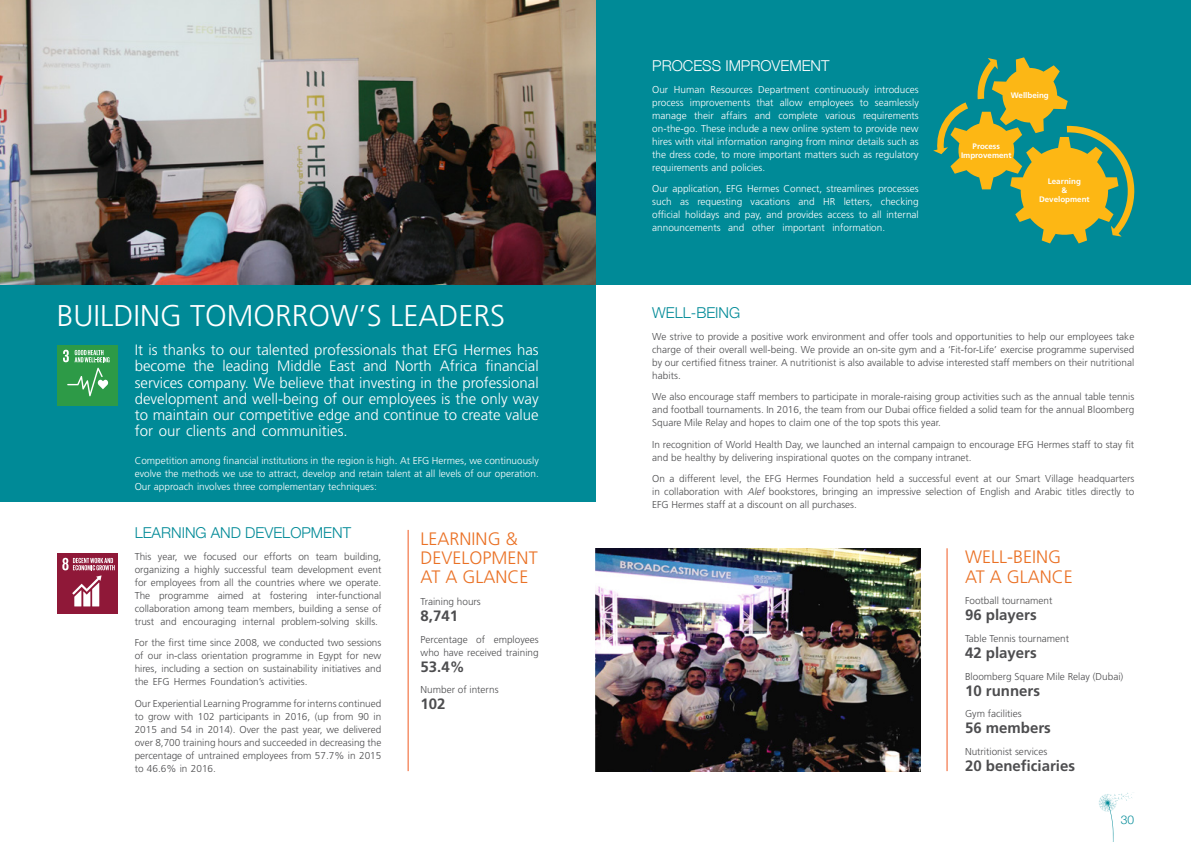
<style>
.page{position:relative;width:1191px;height:842px;background:#fff}
.page>*{position:absolute;margin:0;border:0;box-sizing:border-box;transform-origin:0 0}
.t1{font:300 30px "Frutiger LT Std";color:#fff}
.t2{font:300 18px/19.4px "Frutiger LT Std";color:#ea7125}
.t3{font:300 15px/16.2px "Frutiger LT Std";color:#fff;text-align:justify}
.t4{font:700 15px "Frutiger LT Std";color:#4d4d4f}
.t5{font:300 15px "Helvetica Neue";color:#008a97}
.t6{font:300 15px "Helvetica Neue";color:#fff}
.t7{font:300 12px "Helvetica Neue";color:#008a97}
.t8{font:300 10px/13px "Frutiger LT Std";color:#4d4d4f;text-align:justify}
.t9{font:300 10px/13px "Frutiger LT Std";color:#fff;text-align:justify}
.t10{font:700 8px/9px "Frutiger LT Std";color:#fff;text-align:center}
.s1{font-style:italic}
</style>
<div class="page">
<img style="left:595px;top:548px;width:325px;height:223px">
<div style="left:0;top:283px;width:595px;height:219px;background:#008a97"></div>
<div style="left:595px;top:0;width:596px;height:285px;background:#008a97"></div>
<img style="left:0;top:0;width:595px;height:285px">
<div style="left:57px;top:345px;width:61px;height:61px;background:#2d9a47"></div>
<svg style="left:67px;top:368px;width:41px;height:28px"></svg>
<svg style="left:63px;top:350px;width:6px;height:12px"></svg>
<svg style="left:75px;top:350px;width:35px;height:12px"></svg>
<svg style="left:933px;top:57px;width:201px;height:186px"></svg>
<div style="left:57px;top:553px;width:61px;height:61px;background:#8f1838"></div>
<svg style="left:62px;top:558px;width:53px;height:48px"></svg>
<hr style="left:946px;top:548px;width:1px;height:223px;background:#f15a22">
<hr style="left:407px;top:530px;width:1px;height:241px;background:#f15a22">
<svg style="left:1099px;top:792px;width:35px;height:50px"></svg>
<h1 class="t1" style="left:57px;top:299px;width:450px">BUILDING TOMORROW’S LEADERS</h1>
<p class="t3" style="left:135px;top:342px;width:405px">It is thanks to our talented professionals that EFG Hermes has become the leading Middle East and North Africa financial services company. We believe that investing in the professional development and well-being of our employees is the only way to maintain our competitive edge and continue to create value for our clients and communities.</p>
<p class="t9" style="left:135px;top:455px;width:405px">Competition among financial institutions in the region is high. At EFG Hermes, we continuously evolve the methods we use to attract, develop and retain talent at all levels of our operation.<br>Our approach involves three complementary techniques:</p>
<h3 class="t5" style="left:135px;top:521px;width:218px">LEARNING AND DEVELOPMENT</h3>
<p class="t8" style="left:135px;top:550px;width:248px">This year, we focused our efforts on team building, organizing a highly successful team development event for employees from all the countries where we operate.<br>The programme aimed at fostering inter-functional collaboration among team members, building a sense of trust and encouraging internal problem-solving skills.</p>
<p class="t8" style="left:135px;top:636px;width:248px">For the first time since 2008, we conducted two sessions of our in-class orientation programme in Egypt for new hires, including a section on sustainability initiatives and the EFG Hermes Foundation’s activities.</p>
<p class="t8" style="left:135px;top:697px;width:248px">Our Experiential Learning Programme for interns continued to grow with 102 participants in 2016, (up from 90 in 2015 and 54 in 2014). Over the past year, we delivered over 8,700 training hours and succeeded in decreasing the percentage of untrained employees from 57.7% in 2015 to 46.6% in 2016.</p>
<h2 class="t2" style="left:420px;top:529px;width:118px">LEARNING &amp;<br>DEVELOPMENT<br>AT A GLANCE</h2>
<p class="t8" style="left:420px;top:595px;width:62px">Training hours</p>
<h3 class="t4" style="left:420px;top:607px;width:39px">8,741</h3>
<p class="t8" style="left:420px;top:633px;width:120px">Percentage of employees who have received training</p>
<h3 class="t4" style="left:420px;top:658px;width:46px">53.4%</h3>
<p class="t8" style="left:420px;top:683px;width:79px">Number of interns</p>
<h3 class="t4" style="left:420px;top:695px;width:27px">102</h3>
<h3 class="t6" style="left:652px;top:54px;width:179px">PROCESS IMPROVEMENT</h3>
<p class="t9" style="left:652px;top:83px;width:268px">Our Human Resources Department continuously introduces process improvements that allow employees to seamlessly manage their affairs and complete various requirements on-the-go. These include a new online system to provide new hires with vital information ranging from minor details such as the dress code, to more important matters such as regulatory requirements and policies.</p>
<p class="t9" style="left:652px;top:182px;width:268px">Our application, EFG Hermes Connect, streamlines processes such as requesting vacations and HR letters, checking official holidays and pay, and provides access to all internal announcements and other important information.</p>
<p class="t10" style="left:1010px;top:91px;width:40px">Wellbeing</p>
<p class="t10" style="left:961px;top:142px;width:52px">Process<br>Improvement</p>
<p class="t10" style="left:1039px;top:177px;width:52px">Learning<br>&amp;<br>Development</p>
<h3 class="t5" style="left:652px;top:301px;width:90px">WELL-BEING</h3>
<p class="t8" style="left:652px;top:330px;width:483px">We strive to provide a positive work environment and offer tools and opportunities to help our employees take charge of their overall well-being. We provide an on-site gym and a ‘Fit-for-Life’ exercise programme supervised by our certified fitness trainer. A nutritionist is also available to advise interested staff members on their nutritional habits.</p>
<p class="t8" style="left:652px;top:390px;width:483px">We also encourage staff members to participate in morale-raising group activities such as the annual table tennis and football tournaments. In 2016, the team from our Dubai office fielded a solid team for the annual Bloomberg Square Mile Relay and hopes to claim one of the top spots this year.</p>
<p class="t8" style="left:652px;top:438px;width:483px">In recognition of World Health Day, we launched an internal campaign to encourage EFG Hermes staff to stay fit and be healthy by delivering inspirational quotes on the company intranet.</p>
<p class="t8" style="left:652px;top:472px;width:483px">On a different level, the EFG Hermes Foundation held a successful event at our Smart Village headquarters in collaboration with <span class="s1">Alef</span> bookstores, bringing an impressive selection of English and Arabic titles directly to EFG Hermes staff at a discount on all purchases.</p>
<h2 class="t2" style="left:965px;top:547px;width:109px">WELL-BEING<br>AT A GLANCE</h2>
<p class="t8" style="left:965px;top:594px;width:89px">Football tournament</p>
<h3 class="t4" style="left:965px;top:606px;width:73px">96 players</h3>
<p class="t8" style="left:965px;top:632px;width:106px">Table Tennis tournament</p>
<h3 class="t4" style="left:965px;top:644px;width:73px">42 players</h3>
<p class="t8" style="left:965px;top:670px;width:160px">Bloomberg Square Mile Relay (Dubai)</p>
<h3 class="t4" style="left:965px;top:682px;width:77px">10 runners</h3>
<p class="t8" style="left:965px;top:707px;width:58px">Gym facilities</p>
<h3 class="t4" style="left:965px;top:719px;width:87px">56 members</h3>
<p class="t8" style="left:965px;top:745px;width:84px">Nutritionist services</p>
<h3 class="t4" style="left:965px;top:757px;width:112px">20 beneficiaries</h3>
<p class="t7" style="left:1121px;top:810px;width:15px">30</p>
</div>
